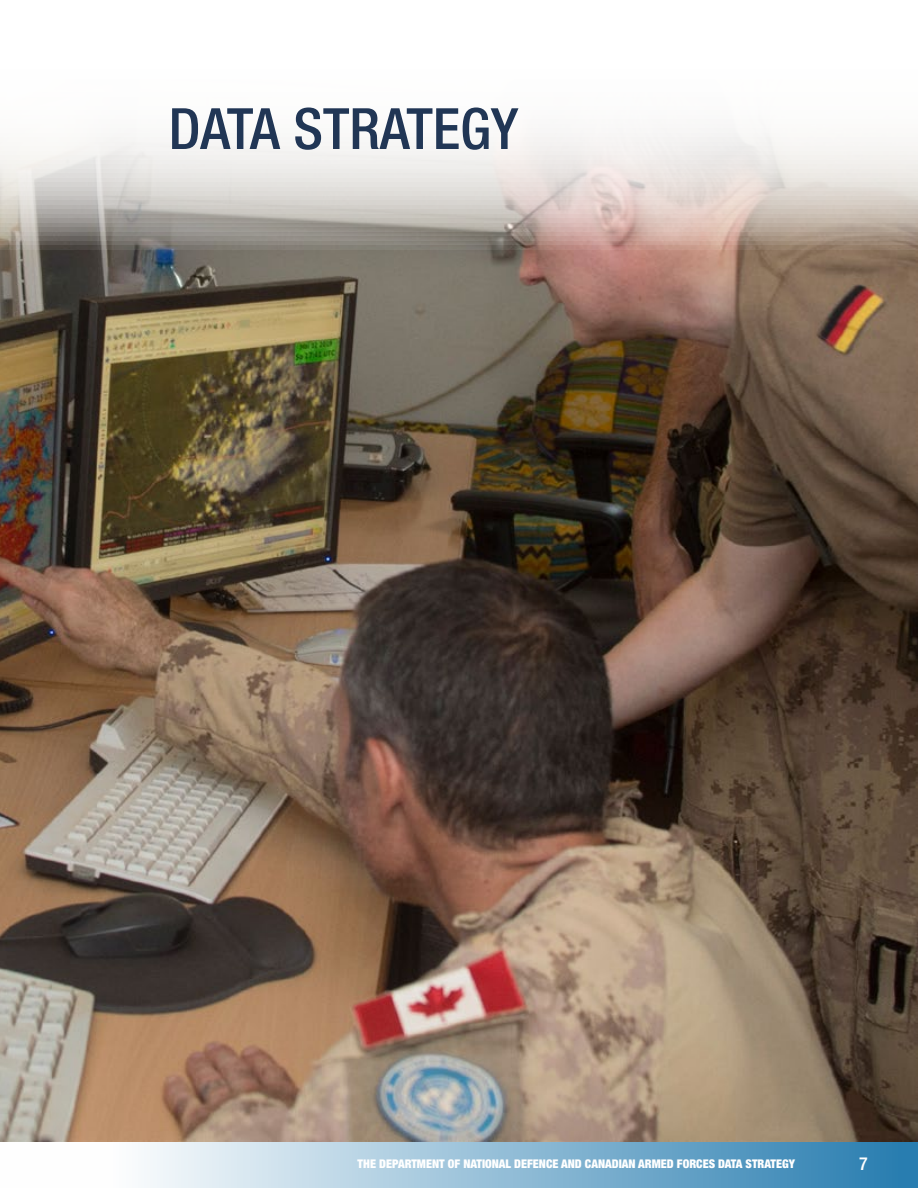
<style>
.page{position:relative;width:918px;height:1188px;background:#fff}
.page>*{position:absolute;margin:0;border:0;box-sizing:border-box;transform-origin:0 0}
.t1{font:500 condensed 57px "Helvetica Neue LT Std";color:#213655}
.t2{font:500 condensed 18px "Helvetica Neue LT Std";color:#fff}
.t3{font:900 condensed 12px "Helvetica Neue LT Std";color:#fff}
</style>
<div class="page">
<svg style="left:144px;top:1142px;width:774px;height:46px;background:#8cb9d4"></svg>
<img style="left:0;top:128px;width:918px;height:1014px">
<h1 class="t1" style="left:169px;top:95px;width:351px">DATA STRATEGY</h1>
<p class="t3" style="left:358px;top:1156px;width:439px">THE DEPARTMENT OF NATIONAL DEFENCE AND CANADIAN ARMED FORCES DATA STRATEGY</p>
<h2 class="t2" style="left:859px;top:1153px;width:10px">7</h2>
</div>
